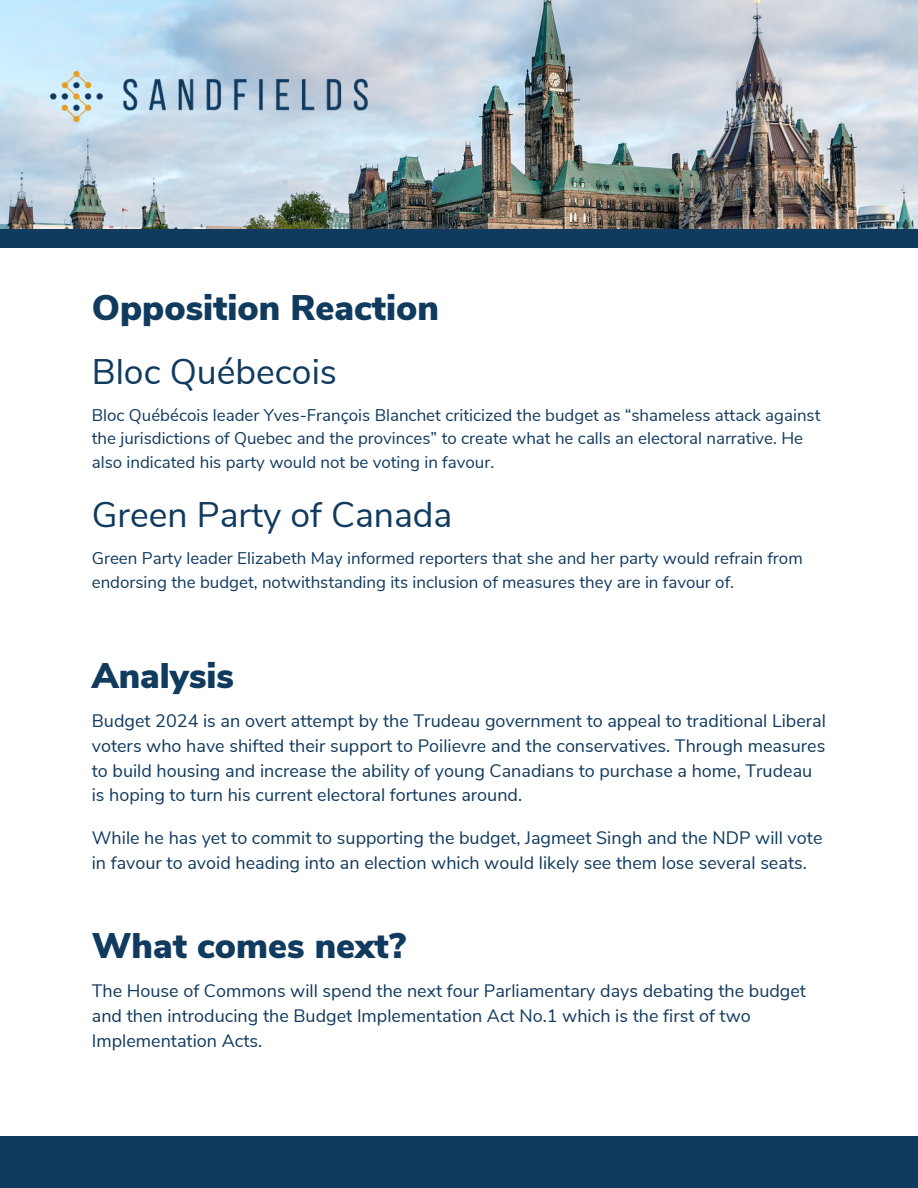
<style>
.page{position:relative;width:918px;height:1188px;background:#fff}
.page>*{position:absolute;margin:0;border:0;box-sizing:border-box;transform-origin:0 0}
.t1{font:900 35.55px "Nunito Sans";color:#103a5e}
.t2{font:35.55px "Nunito Sans";color:#103a5e}
.t3{font:18px/24.8px "Nunito Sans";color:#103a5e}
.t4{font:16.95px/23.7px "Nunito Sans";color:#103a5e}
</style>
<div class="page">
<img style="left:0;top:0;width:918px;height:248px">
<div style="left:0;top:229px;width:918px;height:18px;background:#103a5e"></div>
<img style="left:131px;top:55px;width:246px;height:78px">
<img style="left:21px;top:41px;width:110px;height:101px">
<div style="left:0;top:1137px;width:918px;height:51px;background:#103a5e"></div>
<h1 class="t1" style="left:92px;top:284px;width:349px">Opposition Reaction</h1>
<h1 class="t2" style="left:92px;top:348px;width:247px">Bloc Québecois</h1>
<p class="t4" style="left:92px;top:403px;width:730px">Bloc Québécois leader Yves-François Blanchet criticized the budget as “shameless attack against the jurisdictions of Quebec and the provinces” to create what he calls an electoral narrative. He also indicated his party would not be voting in favour.</p>
<h1 class="t2" style="left:92px;top:491px;width:362px">Green Party of Canada</h1>
<p class="t4" style="left:92px;top:547px;width:712px">Green Party leader Elizabeth May informed reporters that she and her party would refrain from endorsing the budget, notwithstanding its inclusion of measures they are in favour of.</p>
<h1 class="t1" style="left:92px;top:652px;width:144px">Analysis</h1>
<p class="t3" style="left:92px;top:709px;width:736px">Budget 2024 is an overt attempt by the Trudeau government to appeal to traditional Liberal voters who have shifted their support to Poilievre and the conservatives. Through measures to build housing and increase the ability of young Canadians to purchase a home, Trudeau is hoping to turn his current electoral fortunes around.</p>
<p class="t3" style="left:92px;top:826px;width:732px">While he has yet to commit to supporting the budget, Jagmeet Singh and the NDP will vote in favour to avoid heading into an election which would likely see them lose several seats.</p>
<h1 class="t1" style="left:92px;top:922px;width:316px">What comes next?</h1>
<p class="t3" style="left:92px;top:979px;width:716px">The House of Commons will spend the next four Parliamentary days debating the budget and then introducing the Budget Implementation Act No.1 which is the first of two<br>Implementation Acts.</p>
</div>
